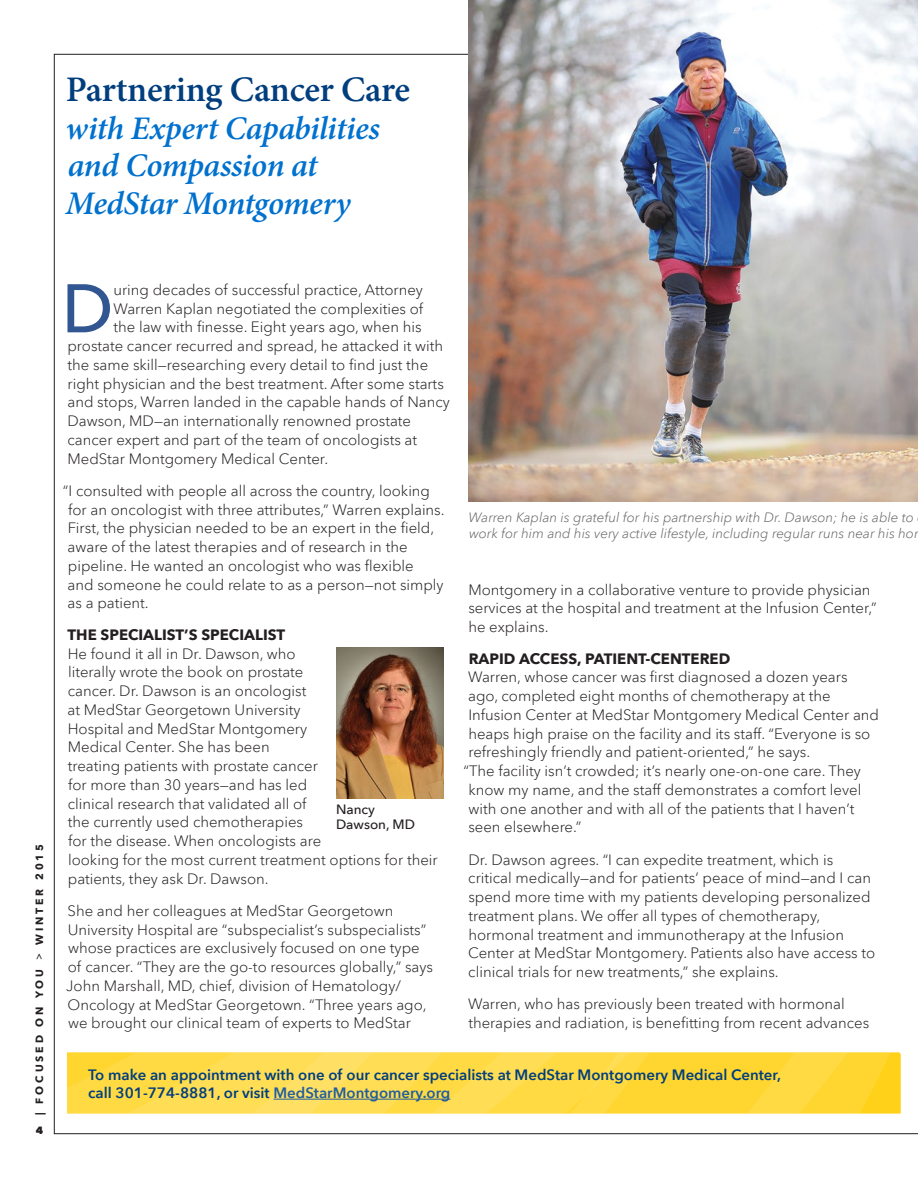
<style>
.page{position:relative;width:918px;height:1188px;background:#fff}
.page>*{position:absolute;margin:0;border:0;box-sizing:border-box;transform-origin:0 0}
.t1{font:500 67.95px "Avenir Next LT Pro";color:#325691}
.t2{font:600 36px "Minion Pro";letter-spacing:-.01em;color:#003e7e}
.t3{font:italic 600 33px/37.5px "Minion Pro";letter-spacing:-.015em;color:#0071ce}
.t4{font:300 15px/18.8px "Avenir Next LT Pro";color:#231f20}
.t5{font:600 15px/18px "Avenir Next LT Pro";color:#003e7e}
.t6{font:700 15px "Avenir Next LT Pro";color:#231f20}
.t7{font:italic 300 13.5px/16.5px "Avenir Next LT Pro";color:#636466}
.t8{font:500 13.5px/15px "Avenir Next LT Pro";color:#231f20}
.t9{font:700 10.5px "Avenir Next LT Pro";letter-spacing:.28em;color:#231f20}
.t10{font:800 10.5px "Avenir Next LT Pro";color:#231f20}
.s1{font-weight:500}
.s2{color:#215e9e}
</style>
<div class="page">
<svg style="left:67px;top:1052px;width:834px;height:62px"></svg>
<hr style="left:273px;top:1099px;width:177px;height:1px;background:#215e9e">
<img style="left:336px;top:647px;width:108px;height:152px">
<img style="left:468px;top:0;width:450px;height:501px">
<h2 class="t2" style="left:66px;top:65px;width:346px">Partnering Cancer Care</h2>
<h3 class="t3" style="left:65px;top:109px;width:316px">with Expert Capabilities and Compassion at<br>MedStar Montgomery</h3>
<p class="t9" style="left:33px;top:1115px;width:272px;rotate:-90deg">| FOCUSED ON YOU <span class="s1">&gt;</span> WINTER 2015</p>
<p class="t10" style="left:36px;top:1124px;width:9px">4</p>
<h1 class="t1" style="left:62px;top:268px;width:53px">D</h1>
<p class="t4" style="left:113px;top:280px;width:311px">uring decades of successful practice, Attorney</p>
<p class="t4" style="left:113px;top:299px;width:311px">Warren Kaplan negotiated the complexities of</p>
<p class="t4" style="left:113px;top:318px;width:310px">the law with finesse. Eight years ago, when his</p>
<p class="t4" style="left:68px;top:337px;width:377px">prostate cancer recurred and spread, he attacked it with</p>
<p class="t4" style="left:68px;top:355px;width:362px">the same skill—researching every detail to find just the</p>
<p class="t4" style="left:68px;top:374px;width:378px">right physician and the best treatment. After some starts</p>
<p class="t4" style="left:68px;top:393px;width:384px">and stops, Warren landed in the capable hands of Nancy</p>
<p class="t4" style="left:68px;top:412px;width:345px">Dawson, MD—an internationally renowned prostate</p>
<p class="t4" style="left:68px;top:430px;width:351px">cancer expert and part of the team of oncologists at</p>
<p class="t4" style="left:68px;top:449px;width:262px">MedStar Montgomery Medical Center.</p>
<p class="t4" style="left:68px;top:481px;width:379px;text-indent:-5px">“I consulted with people all across the country, looking for an oncologist with three attributes,” Warren explains.<br>First, the physician needed to be an expert in the field, aware of the latest therapies and of research in the pipeline. He wanted an oncologist who was flexible<br>and someone he could relate to as a person—not simply as a patient.</p>
<p class="t6" style="left:68px;top:625px;width:219px">THE SPECIALIST’S SPECIALIST</p>
<p class="t4" style="left:68px;top:644px;width:372px">He found it all in Dr. Dawson, who<br>literally wrote the book on prostate<br>cancer. Dr. Dawson is an oncologist<br>at MedStar Georgetown University<br>Hospital and MedStar Montgomery<br>Medical Center. She has been<br>treating patients with prostate cancer<br>for more than 30 years—and has led<br>clinical research that validated all of<br>the currently used chemotherapies<br>for the disease. When oncologists are<br>looking for the most current treatment options for their patients, they ask Dr. Dawson.</p>
<p class="t4" style="left:66px;top:901px;width:368px">She and her colleagues at MedStar Georgetown University Hospital are “subspecialist’s subspecialists” whose practices are exclusively focused on one type of cancer. “They are the go-to resources globally,” says John Marshall, MD, chief, division of Hematology/ Oncology at MedStar Georgetown. “Three years ago, we brought our clinical team of experts to MedStar</p>
<p class="t8" style="left:336px;top:801px;width:81px">Nancy<br>Dawson, MD</p>
<p class="t7" style="left:469px;top:509px;width:447px">Warren Kaplan is grateful for his partnership with Dr. Dawson; he is able to work for him and his very active lifestyle, including regular runs near his ho</p>
<p class="t4" style="left:468px;top:580px;width:410px">Montgomery in a collaborative venture to provide physician services at the hospital and treatment at the Infusion Center,” he explains.</p>
<p class="t6" style="left:469px;top:649px;width:263px">RAPID ACCESS, PATIENT-CENTERED</p>
<p class="t4" style="left:468px;top:668px;width:381px">Warren, whose cancer was first diagnosed a dozen years</p>
<p class="t4" style="left:468px;top:686px;width:364px">ago, completed eight months of chemotherapy at the</p>
<p class="t4" style="left:468px;top:705px;width:412px">Infusion Center at MedStar Montgomery Medical Center and</p>
<p class="t4" style="left:468px;top:724px;width:403px">heaps high praise on the facility and its staff. “Everyone is so</p>
<p class="t4" style="left:468px;top:743px;width:343px">refreshingly friendly and patient-oriented,” he says.</p>
<p class="t4" style="left:463px;top:761px;width:399px">“The facility isn’t crowded; it’s nearly one-on-one care. They</p>
<p class="t4" style="left:468px;top:780px;width:394px">know my name, and the staff demonstrates a comfort level</p>
<p class="t4" style="left:469px;top:799px;width:387px">with one another and with all of the patients that I haven’t</p>
<p class="t4" style="left:468px;top:818px;width:115px">seen elsewhere.”</p>
<p class="t4" style="left:468px;top:850px;width:409px">Dr. Dawson agrees. “I can expedite treatment, which is critical medically—and for patients’ peace of mind—and I can spend more time with my patients developing personalized treatment plans. We offer all types of chemotherapy, hormonal treatment and immunotherapy at the Infusion Center at MedStar Montgomery. Patients also have access to clinical trials for new treatments,” she explains.</p>
<p class="t4" style="left:468px;top:995px;width:403px">Warren, who has previously been treated with hormonal therapies and radiation, is benefitting from recent advances</p>
<p class="t5" style="left:88px;top:1066px;width:694px">To make an appointment with one of our cancer specialists at MedStar Montgomery Medical Center, call 301-774-8881, or visit <span class="s2">MedStarMontgomery.org</span></p>
</div>
